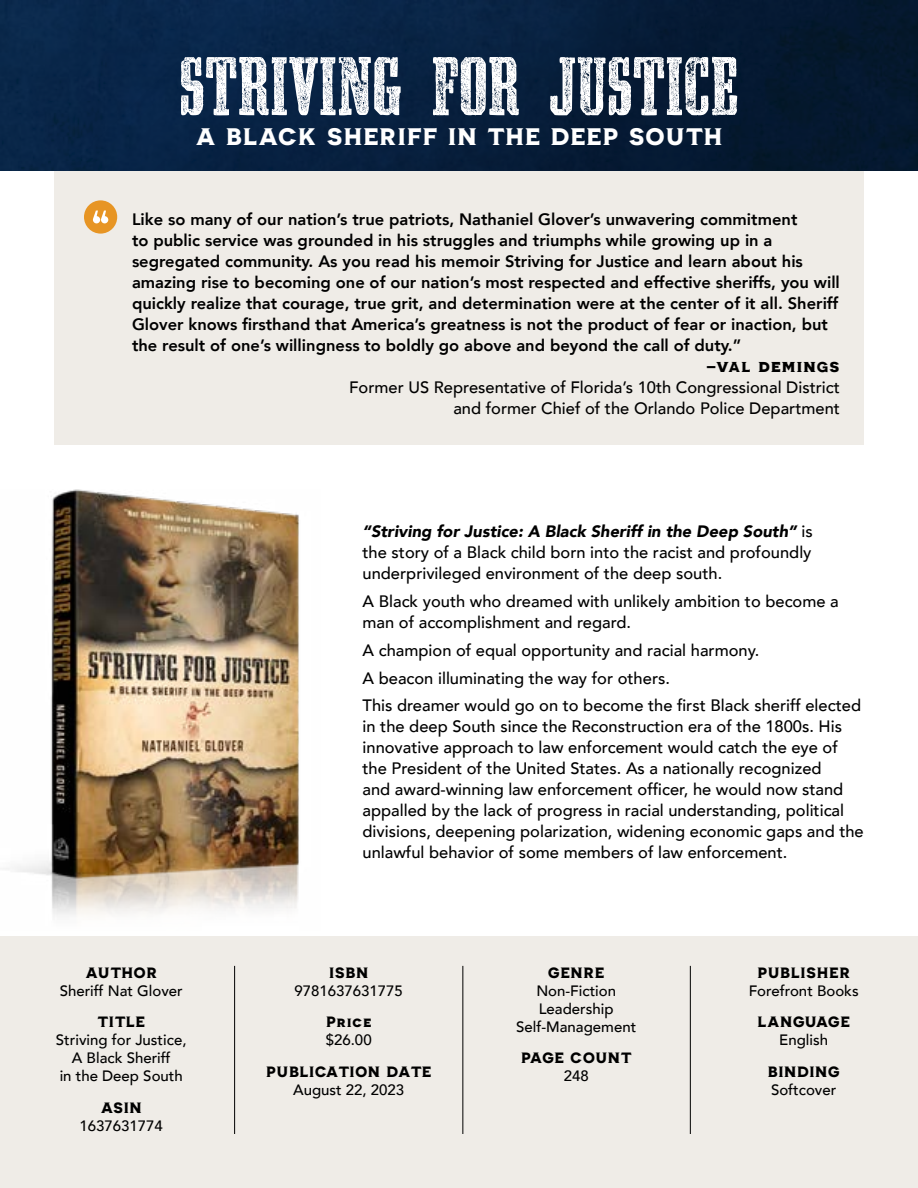
<style>
.page{position:relative;width:918px;height:1188px;background:#fff}
.page>*{position:absolute;margin:0;border:0;box-sizing:border-box;transform-origin:0 0}
.t1{font:81px "Ashwood Condensed WF";color:#fff}
.t2{font:24px "American Mortar";color:#fff}
.t3{font:18px "American Mortar";color:#000}
.t4{font:500 16.5px/21px "Avenir";color:#000}
.t5{font:800 16.5px/21px "Avenir";color:#000}
.t6{font:500 15px/18px "Avenir";color:#000;text-align:center}
.t7{font:15px "American Mortar";color:#000}
.s1{font-family:"Century Gothic";font-weight:700;font-style:italic;font-size:16.5px}
.s2{font-weight:900;font-style:italic}
</style>
<div class="page">
<div style="left:54px;top:142px;width:810px;height:303px;background:#efece7"></div>
<img style="left:6px;top:490px;width:293px;height:426px">
<div style="left:84px;top:200px;width:33px;height:34px;background:#e79524;border-radius:50%"></div>
<svg style="left:93px;top:211px;width:15px;height:12px"></svg>
<div style="left:0;top:0;width:918px;height:171px;background:linear-gradient(to right,#0a294e,#04162c)"></div>
<div style="left:0;top:936px;width:918px;height:252px;background:#efece7"></div>
<hr style="left:234px;top:966px;width:1px;height:168px;background:#000">
<hr style="left:462px;top:966px;width:1px;height:168px;background:#000">
<hr style="left:690px;top:966px;width:1px;height:168px;background:#000">
<h1 class="t1" style="left:179px;top:40px;width:561px">STRIVING FOR JUSTICE</h1>
<h2 class="t2" style="left:195px;top:122px;width:529px">A BLACK SHERIFF IN THE DEEP SOUTH</h2>
<p class="t5" style="left:132px;top:208px;width:709px">Like so many of our nation’s true patriots, Nathaniel Glover’s unwavering commitment<br>to public service was grounded in his struggles and triumphs while growing up in a segregated community. As you read his memoir Striving for Justice and learn about his amazing rise to becoming one of our nation’s most respected and effective sheriffs, you will quickly realize that courage, true grit, and determination were at the center of it all. Sheriff Glover knows firsthand that America’s greatness is not the product of fear or inaction, but the result of one’s willingness to boldly go above and beyond the call of duty.”</p>
<p class="t3" style="left:707px;top:354px;width:134px"><span class="s1">–</span>val demings</p>
<p class="t4" style="left:349px;top:375px;width:492px;text-align:right">Former US Representative of Florida’s 10th Congressional District and former Chief of the Orlando Police Department</p>
<p class="t7" style="left:85px;top:963px;width:74px">AUTHOR</p>
<p class="t6" style="left:60px;top:981px;width:125px">Sheriff Nat Glover</p>
<p class="t7" style="left:97px;top:1013px;width:49px">TITLE</p>
<p class="t6" style="left:56px;top:1030px;width:132px">Striving for Justice,<br>A Black Sheriff<br>in the Deep South</p>
<p class="t7" style="left:100px;top:1098px;width:43px">ASIN</p>
<p class="t6" style="left:80px;top:1116px;width:85px">1637631774</p>
<p class="t4" style="left:363px;top:520px;width:452px;text-align:justify"><span class="s2">“Striving for Justice: A Black Sheriff in the Deep South”</span> is the story of a Black child born into the racist and profoundly underprivileged environment of the deep south.</p>
<p class="t4" style="left:363px;top:590px;width:478px">A Black youth who dreamed with unlikely ambition to become a man of accomplishment and regard.</p>
<p class="t4" style="left:363px;top:635px;width:500px;line-height:27.8px">A champion of equal opportunity and racial harmony.<br>A beacon illuminating the way for others.<br>This dreamer would go on to become the first Black sheriff elected</p>
<p class="t4" style="left:363px;top:715px;width:503px">in the deep South since the Reconstruction era of the 1800s. His innovative approach to law enforcement would catch the eye of the President of the United States. As a nationally recognized<br>and award-winning law enforcement officer, he would now stand appalled by the lack of progress in racial understanding, political divisions, deepening polarization, widening economic gaps and the unlawful behavior of some members of law enforcement.</p>
<p class="t7" style="left:329px;top:963px;width:41px">ISBN</p>
<p class="t6" style="left:295px;top:981px;width:110px">9781637631775</p>
<p class="t7" style="left:326px;top:1013px;width:47px">Price</p>
<p class="t6" style="left:326px;top:1030px;width:47px">$26.00</p>
<p class="t7" style="left:266px;top:1062px;width:167px">PUBLICATION DATE</p>
<p class="t6" style="left:293px;top:1080px;width:113px">August 22, 2023</p>
<p class="t7" style="left:548px;top:963px;width:58px">GENRE</p>
<p class="t6" style="left:516px;top:981px;width:122px">Non-Fiction<br>Leadership<br>Self-Management</p>
<p class="t7" style="left:521px;top:1049px;width:113px">PAGE COUNT</p>
<p class="t6" style="left:564px;top:1066px;width:27px">248</p>
<p class="t7" style="left:757px;top:963px;width:95px">PUBLISHER</p>
<p class="t6" style="left:749px;top:981px;width:112px">Forefront Books</p>
<p class="t7" style="left:757px;top:1013px;width:94px">LANGUAGE</p>
<p class="t6" style="left:779px;top:1030px;width:50px">English</p>
<p class="t7" style="left:767px;top:1062px;width:74px">BINDING</p>
<p class="t6" style="left:771px;top:1080px;width:67px">Softcover</p>
</div>
